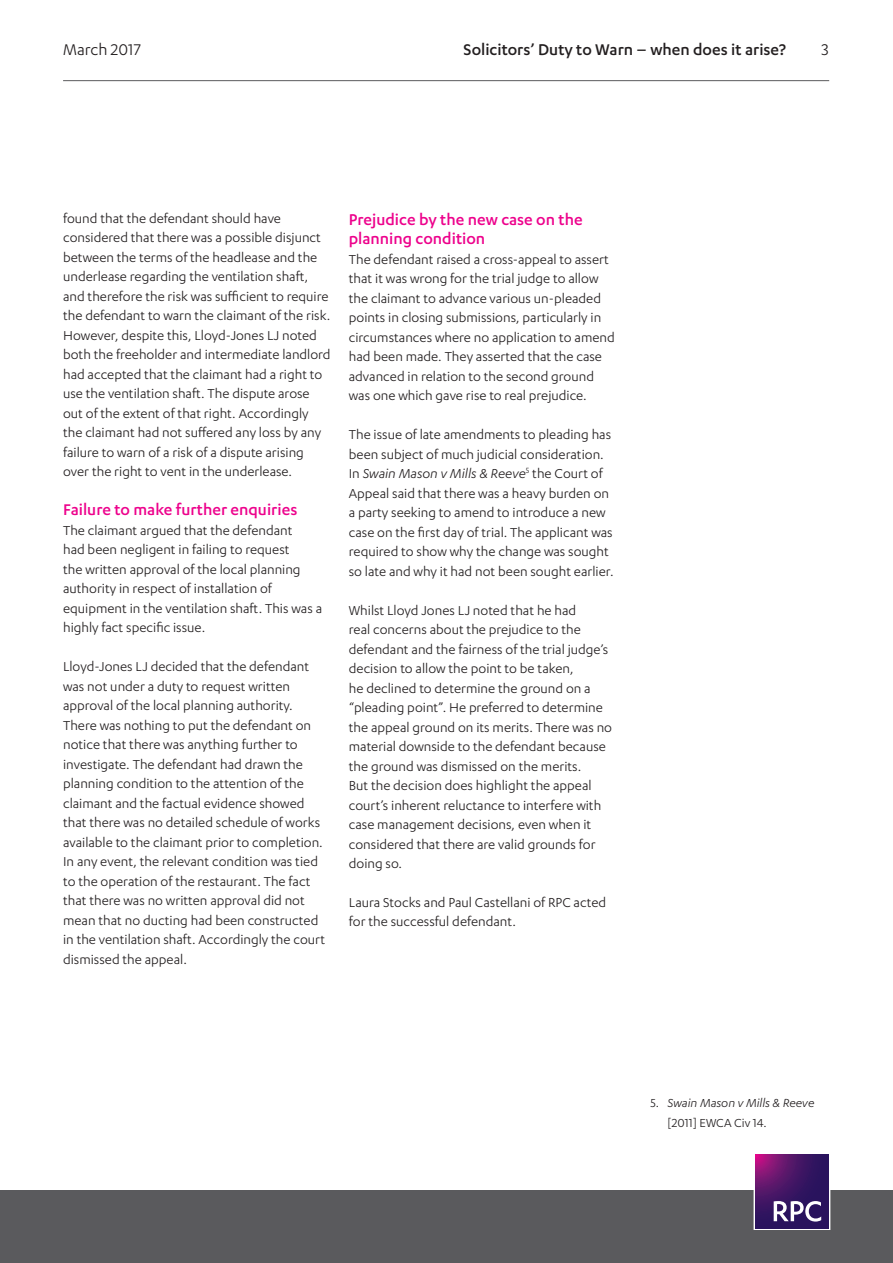
<style>
.page{position:relative;width:893px;height:1263px;background:#fff}
.page>*{position:absolute;margin:0;border:0;box-sizing:border-box;transform-origin:0 0}
.Heading_2__pink{font:500 18px/19.5px "Karbon";color:#ed028c}
.Page_header{font:500 18px "Karbon";color:#231f20}
.Page_header-2{font:18px "Karbon";color:#231f20}
.Body{font:15px/19.5px "Karbon";color:#231f20}
.t1{font:italic 13.5px/19.5px "Karbon";color:#231f20}
.s1{font-style:italic}
.s2{font-style:normal}
</style>
<div class="page">
<hr style="left:63px;top:80px;width:766px;height:1px;background:#5a5a5d">
<div style="left:0;top:1191px;width:893px;height:72px;background:#5a5a5d"></div>
<div style="left:754px;top:1153px;width:76px;height:77px;border:1px solid #fff"></div>
<svg style="left:755px;top:1155px;width:74px;height:73px;background:#461565"></svg>
<svg style="left:774px;top:1201px;width:47px;height:20px"></svg>
<p class="Page_header-2" style="left:63px;top:39px;width:79px">March 2017</p>
<p class="Page_header" style="left:464px;top:39px;width:324px">Solicitors’ Duty to Warn – when does it arise?</p>
<p class="Page_header-2" style="left:821px;top:39px;width:9px">3</p>
<p class="Body" style="left:63px;top:208px;width:269px">found that the defendant should have considered that there was a possible disjunct between the terms of the headlease and the underlease regarding the ventilation shaft, and therefore the risk was sufficient to require the defendant to warn the claimant of the risk.<br>However, despite this, Lloyd-Jones LJ noted both the freeholder and intermediate landlord had accepted that the claimant had a right to use the ventilation shaft. The dispute arose out of the extent of that right. Accordingly the claimant had not suffered any loss by any failure to warn of a risk of a dispute arising over the right to vent in the underlease.</p>
<p class="Heading_2__pink" style="left:63px;top:499px;width:236px">Failure to make further enquiries</p>
<p class="Body" style="left:63px;top:520px;width:260px">The claimant argued that the defendant<br>had been negligent in failing to request<br>the written approval of the local planning authority in respect of installation of equipment in the ventilation shaft. This was a highly fact specific issue.</p>
<p class="Body" style="left:63px;top:656px;width:263px">Lloyd-Jones LJ decided that the defendant was not under a duty to request written approval of the local planning authority.<br>There was nothing to put the defendant on notice that there was anything further to investigate. The defendant had drawn the planning condition to the attention of the claimant and the factual evidence showed that there was no detailed schedule of works available to the claimant prior to completion.<br>In any event, the relevant condition was tied to the operation of the restaurant. The fact that there was no written approval did not mean that no ducting had been constructed in the ventilation shaft. Accordingly the court dismissed the appeal.</p>
<p class="Heading_2__pink" style="left:349px;top:209px;width:235px">Prejudice by the new case on the planning condition</p>
<p class="Body" style="left:349px;top:249px;width:267px">The defendant raised a cross-appeal to assert that it was wrong for the trial judge to allow the claimant to advance various un-pleaded points in closing submissions, particularly in circumstances where no application to amend had been made. They asserted that the case advanced in relation to the second ground was one which gave rise to real prejudice.</p>
<p class="Body" style="left:349px;top:424px;width:266px">The issue of late amendments to pleading has been subject of much judicial consideration.<br>In <span class="s1">Swain Mason v Mills &amp; Reeve</span><sup>5</sup> the Court of Appeal said that there was a heavy burden on a party seeking to amend to introduce a new case on the first day of trial. The applicant was required to show why the change was sought so late and why it had not been sought earlier.</p>
<p class="Body" style="left:349px;top:600px;width:265px">Whilst Lloyd Jones LJ noted that he had<br>real concerns about the prejudice to the defendant and the fairness of the trial judge’s decision to allow the point to be taken,<br>he declined to determine the ground on a “pleading point”. He preferred to determine the appeal ground on its merits. There was no material downside to the defendant because the ground was dismissed on the merits.<br>But the decision does highlight the appeal court’s inherent reluctance to interfere with case management decisions, even when it considered that there are valid grounds for doing so.</p>
<p class="Body" style="left:349px;top:892px;width:259px">Laura Stocks and Paul Castellani of RPC acted for the successful defendant.</p>
<p class="t1" style="left:668px;top:1093px;width:148px;text-indent:-17px"><span class="s2">5.</span> Swain Mason v Mills &amp; Reeve <span class="s2">[2011] EWCA Civ 14.</span></p>
</div>
